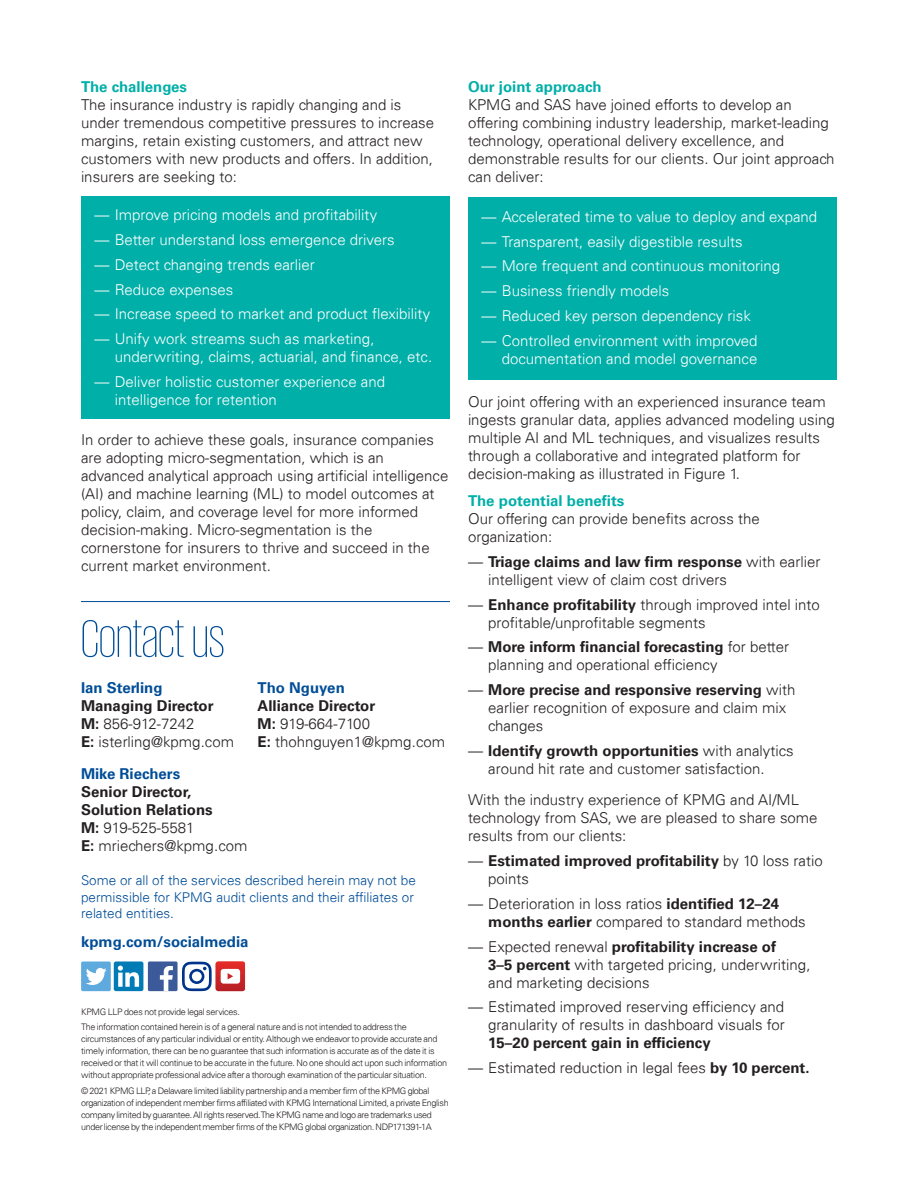
<style>
.page{position:relative;width:918px;height:1188px;background:#fff}
.page>*{position:absolute;margin:0;border:0;box-sizing:border-box;transform-origin:0 0}
.t1{font:200 54px "KPMG";color:#014d97}
.t2{font:300 15px/18px "Univers 45";color:#231f20}
.t3{font:300 15px/18px "Univers 45";color:#fff}
.t4{font:700 15px/18px "Univers 65";color:#231f20}
.t5{font:700 15px "Univers 65";color:#014d97}
.t6{font:700 15px "Univers 65";color:#00afa8}
.t7{font:300 13.5px/16.5px "Univers 45";color:#014d97}
.t8{font:300 9px/12px "Univers 45";letter-spacing:-.03em;color:#231f20}
.s1{font-family:"Univers 65";font-weight:700}
.s2{font-family:"Univers 45";font-weight:300}
</style>
<div class="page">
<div style="left:81px;top:196px;width:369px;height:222px;background:#00afa8"></div>
<div style="left:114px;top:961px;width:29px;height:30px;background:#007bb6;border-radius:2px"></div>
<svg style="left:118px;top:966px;width:21px;height:21px"></svg>
<div style="left:148px;top:961px;width:30px;height:30px;background:#3c5a99;border-radius:2px"></div>
<svg style="left:160px;top:966px;width:13px;height:25px"></svg>
<div style="left:81px;top:962px;width:30px;height:29px;background:#5ea9dd;border-radius:2px"></div>
<svg style="left:86px;top:968px;width:21px;height:17px"></svg>
<svg style="left:182px;top:961px;width:63px;height:30px"></svg>
<div style="left:468px;top:197px;width:369px;height:182px;background:#00afa8"></div>
<hr style="left:81px;top:601px;width:369px;height:1px;background:#014d97">
<p class="t6" style="left:81px;top:78px;width:108px">The challenges</p>
<p class="t2" style="left:81px;top:96px;width:355px">The insurance industry is rapidly changing and is under tremendous competitive pressures to increase margins, retain existing customers, and attract new customers with new products and offers. In addition, insurers are seeking to:</p>
<p class="t3" style="left:94px;top:206px;width:284px">— Improve pricing models and profitability</p>
<p class="t3" style="left:94px;top:231px;width:302px">— Better understand loss emergence drivers</p>
<p class="t3" style="left:94px;top:255px;width:222px">— Detect changing trends earlier</p>
<p class="t3" style="left:94px;top:280px;width:140px">— Reduce expenses</p>
<p class="t3" style="left:94px;top:305px;width:337px">— Increase speed to market and product flexibility</p>
<p class="t3" style="left:115px;top:330px;width:319px;text-indent:-20px">— Unify work streams such as marketing, underwriting, claims, actuarial, and finance, etc.</p>
<p class="t3" style="left:115px;top:372px;width:272px;text-indent:-20px">— Deliver holistic customer experience and intelligence for retention</p>
<p class="t2" style="left:81px;top:431px;width:369px">In order to achieve these goals, insurance companies are adopting micro-segmentation, which is an advanced analytical approach using artificial intelligence (AI) and machine learning (ML) to model outcomes at policy, claim, and coverage level for more informed decision-making. Micro-segmentation is the cornerstone for insurers to thrive and succeed in the current market environment.</p>
<h1 class="t1" style="left:81px;top:613px;width:145px">Contact us</h1>
<p class="t5" style="left:81px;top:679px;width:83px">Ian Sterling</p>
<p class="t4" style="left:81px;top:697px;width:134px">Managing Director</p>
<p class="t2" style="left:81px;top:715px;width:155px"><span class="s1">M:</span> 856-912-7242<br><span class="s1">E:</span> isterling@kpmg.com</p>
<p class="t5" style="left:81px;top:765px;width:101px">Mike Riechers</p>
<p class="t4" style="left:81px;top:782px;width:133px">Senior Director,<br>Solution Relations</p>
<p class="t2" style="left:81px;top:818px;width:168px"><span class="s1">M:</span> 919-525-5581<br><span class="s1">E:</span> mriechers@kpmg.com</p>
<p class="t5" style="left:258px;top:679px;width:89px">Tho Nguyen</p>
<p class="t4" style="left:258px;top:697px;width:119px">Alliance Director</p>
<p class="t2" style="left:258px;top:715px;width:189px"><span class="s1">M:</span> 919-664-7100<br><span class="s1">E:</span> thohnguyen1@kpmg.com</p>
<p class="t7" style="left:81px;top:872px;width:336px">Some or all of the services described herein may not be permissible for KPMG audit clients and their affiliates or related entities.</p>
<p class="t5" style="left:81px;top:932px;width:169px">kpmg.com/socialmedia</p>
<p class="t8" style="left:81px;top:1004px;width:327px;line-height:15.5px">KPMG LLP does not provide legal services.<br>The information contained herein is of a general nature and is not intended to address the</p>
<p class="t8" style="left:81px;top:1033px;width:367px">circumstances of any particular individual or entity. Although we endeavor to provide accurate and timely information, there can be no guarantee that such information is accurate as of the date it is received or that it will continue to be accurate in the future. No one should act upon such information without appropriate professional advice after a thorough examination of the particular situation.</p>
<p class="t8" style="left:81px;top:1085px;width:369px">© 2021 KPMG LLP, a Delaware limited liability partnership and a member firm of the KPMG global organization of independent member firms affiliated with KPMG International Limited, a private English company limited by guarantee. All rights reserved. The KPMG name and logo are trademarks used under license by the independent member firms of the KPMG global organization. NDP171391-1A</p>
<p class="t6" style="left:468px;top:78px;width:135px">Our joint approach</p>
<p class="t2" style="left:468px;top:96px;width:368px">KPMG and SAS have joined efforts to develop an offering combining industry leadership, market-leading technology, operational delivery excellence, and demonstrable results for our clients. Our joint approach can deliver:</p>
<p class="t3" style="left:482px;top:207px;width:337px">— Accelerated time to value to deploy and expand</p>
<p class="t3" style="left:482px;top:232px;width:263px">— Transparent, easily digestible results</p>
<p class="t3" style="left:482px;top:257px;width:300px">— More frequent and continuous monitoring</p>
<p class="t3" style="left:482px;top:282px;width:189px">— Business friendly models</p>
<p class="t3" style="left:482px;top:306px;width:271px">— Reduced key person dependency risk</p>
<p class="t3" style="left:482px;top:331px;width:278px;text-align:right">— Controlled environment with improved documentation and model governance</p>
<p class="t2" style="left:468px;top:393px;width:368px">Our joint offering with an experienced insurance team ingests granular data, applies advanced modeling using multiple AI and ML techniques, and visualizes results through a collaborative and integrated platform for decision-making as illustrated in Figure 1.</p>
<p class="t6" style="left:468px;top:492px;width:158px">The potential benefits</p>
<p class="t2" style="left:468px;top:510px;width:293px">Our offering can provide benefits across the organization:</p>
<p class="t4" style="left:468px;top:553px;width:354px"><span class="s2">—</span> Triage claims and law firm response <span class="s2">with earlier</span></p>
<p class="t2" style="left:488px;top:571px;width:240px">intelligent view of claim cost drivers</p>
<p class="t2" style="left:488px;top:595px;width:333px;text-indent:-20px">— <span class="s1">Enhance profitability</span> through improved intel into profitable/unprofitable segments</p>
<p class="t4" style="left:468px;top:638px;width:323px"><span class="s2">—</span> More inform financial forecasting <span class="s2">for better</span></p>
<p class="t2" style="left:488px;top:656px;width:231px">planning and operational efficiency</p>
<p class="t4" style="left:468px;top:681px;width:329px"><span class="s2">—</span> More precise and responsive reserving <span class="s2">with</span></p>
<p class="t2" style="left:488px;top:699px;width:300px">earlier recognition of exposure and claim mix changes</p>
<p class="t4" style="left:468px;top:742px;width:327px"><span class="s2">—</span> Identify growth opportunities <span class="s2">with analytics</span></p>
<p class="t2" style="left:468px;top:753px;width:333px;line-height:31.5px;text-indent:20px">around hit rate and customer satisfaction.<br>With the industry experience of KPMG and AI/ML</p>
<p class="t2" style="left:468px;top:809px;width:351px">technology from SAS, we are pleased to share some results from our clients:</p>
<p class="t4" style="left:468px;top:852px;width:356px"><span class="s2">—</span> Estimated improved profitability <span class="s2">by 10 loss ratio</span></p>
<p class="t2" style="left:488px;top:870px;width:42px">points</p>
<p class="t2" style="left:488px;top:895px;width:319px;text-indent:-20px">— Deterioration in loss ratios <span class="s1">identified 12–24 months earlier</span> compared to standard methods</p>
<p class="t4" style="left:468px;top:938px;width:310px"><span class="s2">— Expected renewal</span> profitability increase of</p>
<p class="t2" style="left:488px;top:955px;width:324px"><span class="s1">3–5 percent</span> with targeted pricing, underwriting, and marketing decisions</p>
<p class="t2" style="left:468px;top:998px;width:318px;text-align:right">— Estimated improved reserving efficiency and granularity of results in dashboard visuals for</p>
<p class="t4" style="left:488px;top:1034px;width:224px">15–20 percent gain in efficiency</p>
<p class="t2" style="left:468px;top:1059px;width:343px">— Estimated reduction in legal fees <span class="s1">by 10 percent.</span></p>
</div>
